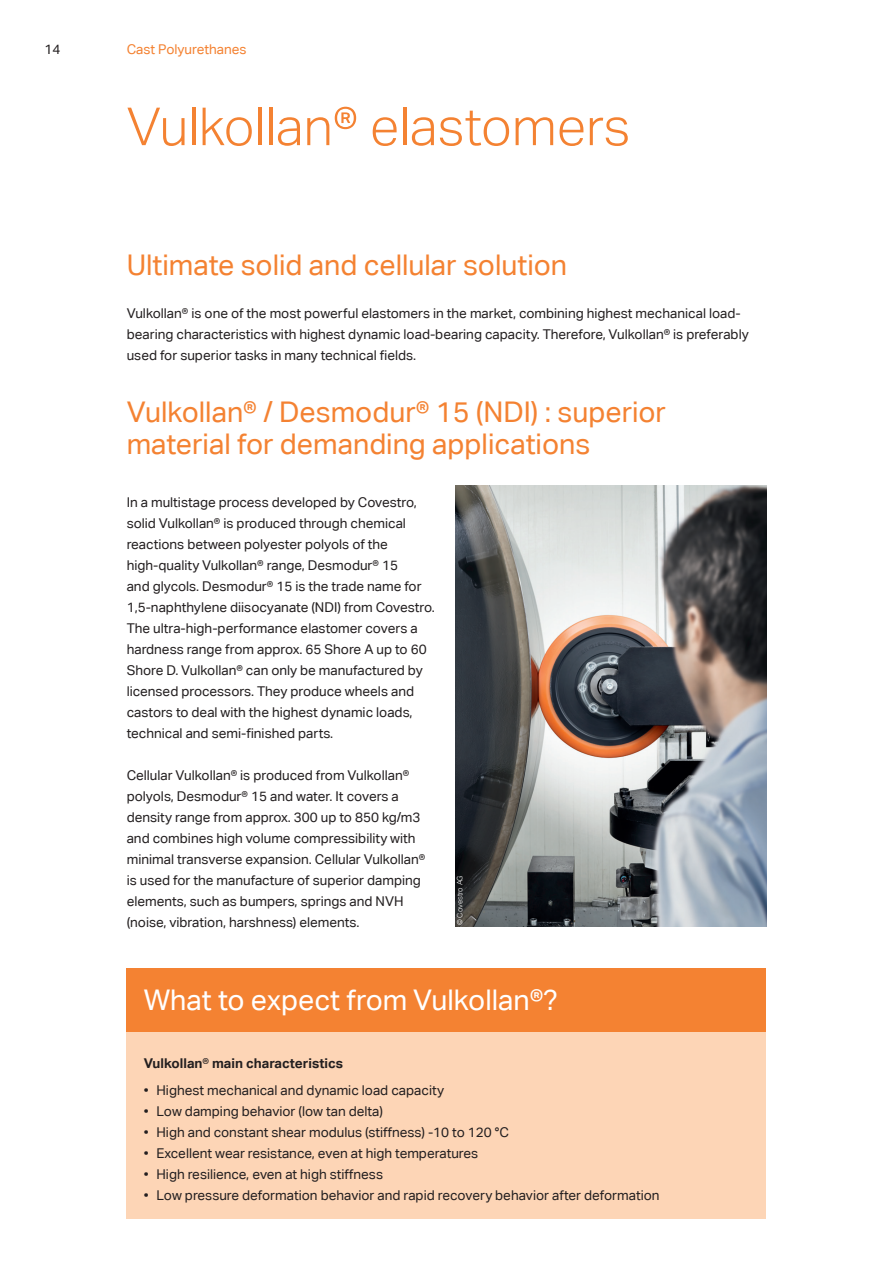
<style>
.page{position:relative;width:893px;height:1263px;background:#fff}
.page>*{position:absolute;margin:0;border:0;box-sizing:border-box;transform-origin:0 0}
.t1{font:300 52.5px "Aktiv Grotesk";color:#f48232}
.t2{font:28.5px/31.5px "Aktiv Grotesk";color:#f48232}
.t3{font:28.5px "Aktiv Grotesk";color:#fff}
.t4{font:13.5px/21px "Aktiv Grotesk";color:#231f20}
.t5{font:700 13.5px "Aktiv Grotesk";color:#231f20}
.t6{font:13.5px "Aktiv Grotesk";color:#f48232}
.t7{font:300 7.5px "Aktiv Grotesk";letter-spacing:-.01em;color:#fff}
</style>
<div class="page">
<div style="left:127px;top:1032px;width:639px;height:186px;background:#fdd5b6"></div>
<div style="left:127px;top:969px;width:639px;height:63px;background:#f48232"></div>
<img style="left:455px;top:486px;width:311px;height:441px">
<p class="t4" style="left:45px;top:39px;width:17px">14</p>
<p class="t6" style="left:127px;top:42px;width:121px">Cast Polyurethanes</p>
<p class="t1" style="left:127px;top:97px;width:505px">Vulkollan® elastomers</p>
<p class="t2" style="left:127px;top:249px;width:442px">Ultimate solid and cellular solution</p>
<p class="t4" style="left:127px;top:302px;width:624px">Vulkollan® is one of the most powerful elastomers in the market, combining highest mechanical load&shy;bearing characteristics with highest dynamic load-bearing capacity. Therefore, Vulkollan® is preferably used for superior tasks in many technical fields.</p>
<p class="t2" style="left:127px;top:396px;width:541px">Vulkollan® / Desmodur® 15 (NDI) : superior material for demanding applications</p>
<p class="t4" style="left:127px;top:491px;width:310px">In a multistage process developed by Covestro, solid Vulkollan® is produced through chemical reactions between polyester polyols of the high-quality Vulkollan® range, Desmodur® 15<br>and glycols. Desmodur® 15 is the trade name for 1,5-naphthylene diisocyanate (NDI) from Covestro.<br>The ultra-high-performance elastomer covers a hardness range from approx. 65 Shore A up to 60<br>Shore D. Vulkollan® can only be manufactured by licensed processors. They produce wheels and castors to deal with the highest dynamic loads, technical and semi-finished parts.</p>
<p class="t4" style="left:127px;top:764px;width:300px">Cellular Vulkollan® is produced from Vulkollan® polyols, Desmodur® 15 and water. It covers a density range from approx. 300 up to 850 kg/m3 and combines high volume compressibility with minimal transverse expansion. Cellular Vulkollan® is used for the manufacture of superior damping elements, such as bumpers, springs and NVH (noise, vibration, harshness) elements.</p>
<p class="t7" style="left:455px;top:925px;width:51px;rotate:-90deg">© Covestro AG</p>
<p class="t3" style="left:144px;top:983px;width:416px">What to expect from Vulkollan®?</p>
<p class="t5" style="left:144px;top:1055px;width:201px">Vulkollan® main characteristics</p>
<p class="t4" style="left:144px;top:1079px;width:302px">• Highest mechanical and dynamic load capacity</p>
<p class="t4" style="left:144px;top:1100px;width:241px">• Low damping behavior (low tan delta)</p>
<p class="t4" style="left:144px;top:1121px;width:367px">• High and constant shear modulus (stiffness) -10 to 120 °C</p>
<p class="t4" style="left:144px;top:1142px;width:336px">• Excellent wear resistance, even at high temperatures</p>
<p class="t4" style="left:144px;top:1163px;width:241px">• High resilience, even at high stiffness</p>
<p class="t4" style="left:144px;top:1184px;width:517px">• Low pressure deformation behavior and rapid recovery behavior after deformation</p>
</div>
